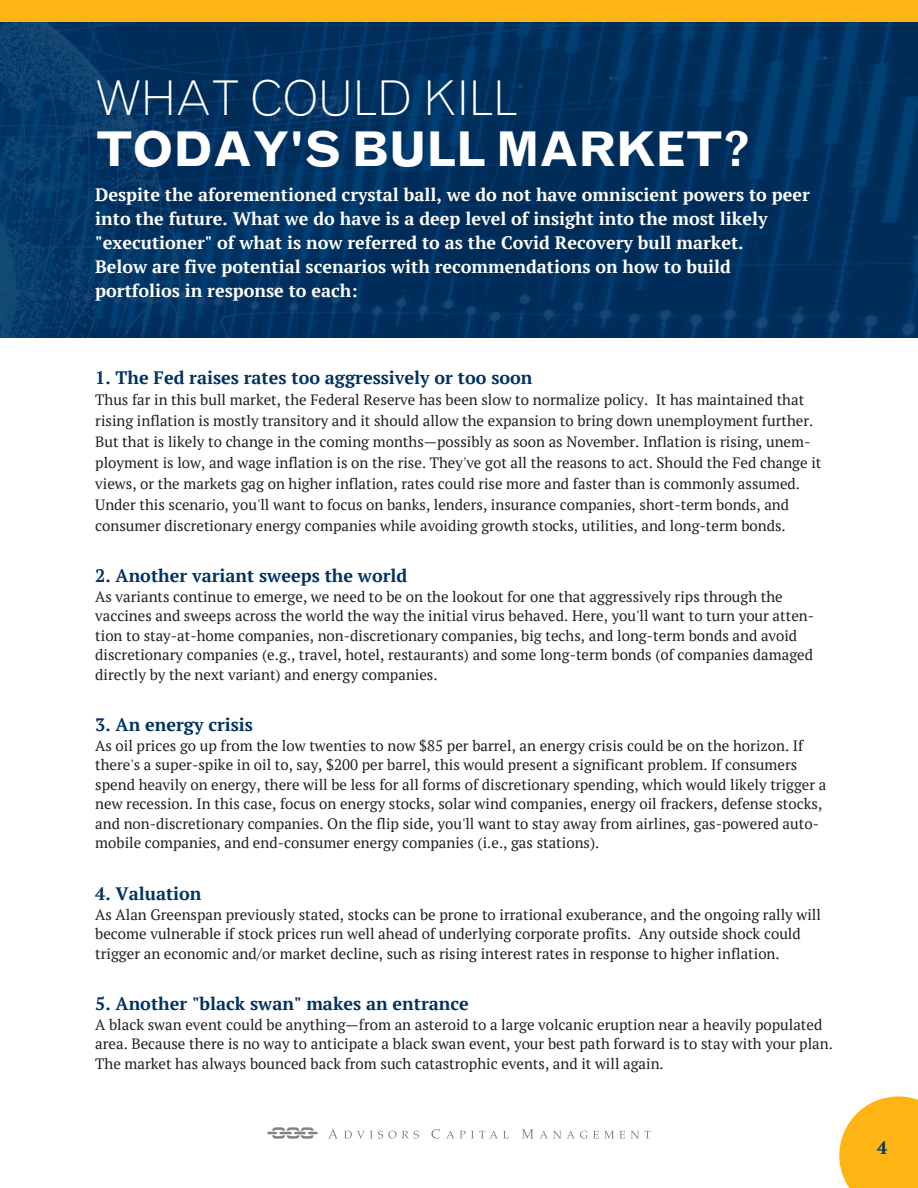
<style>
.page{position:relative;width:918px;height:1188px;background:#fff}
.page>*{position:absolute;margin:0;border:0;box-sizing:border-box;transform-origin:0 0}
.t1{font:700 48px "Grotesque MT Std";letter-spacing:-.025em;color:#fff}
.t2{font:300 48px "Grotesque MT Std";letter-spacing:-.025em;color:#fff}
.t3{font:700 18px/24px "PT Serif";color:#fff}
.t4{font:700 18px "PT Serif";color:#003262}
.t5{font:15px/19.5px "PT Serif";color:#231f20}
</style>
<div class="page">
<img style="left:0;top:22px;width:918px;height:315px">
<svg style="left:839px;top:1096px;width:79px;height:92px"></svg>
<svg style="left:329px;top:1129px;width:8px;height:9px"></svg>
<svg style="left:344px;top:1131px;width:75px;height:8px"></svg>
<svg style="left:431px;top:1129px;width:9px;height:10px"></svg>
<svg style="left:447px;top:1131px;width:7px;height:7px"></svg>
<svg style="left:460px;top:1131px;width:49px;height:7px"></svg>
<svg style="left:522px;top:1129px;width:12px;height:10px"></svg>
<svg style="left:540px;top:1131px;width:85px;height:8px"></svg>
<svg style="left:631px;top:1131px;width:20px;height:8px"></svg>
<svg style="left:267px;top:1127px;width:51px;height:12px"></svg>
<div style="left:0;top:0;width:918px;height:22px;background:#fcb515"></div>
<h1 class="t2" style="left:95px;top:69px;width:424px">WHAT COULD KILL</h1>
<h1 class="t1" style="left:95px;top:121px;width:657px">TODAY'S BULL MARKET?</h1>
<p class="t3" style="left:95px;top:183px;width:716px">Despite the aforementioned crystal ball, we do not have omniscient powers to peer into the future. What we do have is a deep level of insight into the most likely "executioner" of what is now referred to as the Covid Recovery bull market.<br>Below are five potential scenarios with recommendations on how to build portfolios in response to each:</p>
<p class="t4" style="left:95px;top:366px;width:439px">1. The Fed raises rates too aggressively or too soon</p>
<p class="t5" style="left:95px;top:389px;width:728px;line-height:21px">Thus far in this bull market, the Federal Reserve has been slow to normalize policy. It has maintained that rising inflation is mostly transitory and it should allow the expansion to bring down unemployment further.<br>But that is likely to change in the coming months—possibly as soon as November. Inflation is rising, unem&shy;ployment is low, and wage inflation is on the rise. They've got all the reasons to act. Should the Fed change it views, or the markets gag on higher inflation, rates could rise more and faster than is commonly assumed.<br>Under this scenario, you'll want to focus on banks, lenders, insurance companies, short-term bonds, and consumer discretionary energy companies while avoiding growth stocks, utilities, and long-term bonds.</p>
<p class="t4" style="left:95px;top:564px;width:313px">2. Another variant sweeps the world</p>
<p class="t5" style="left:95px;top:587px;width:720px">As variants continue to emerge, we need to be on the lookout for one that aggressively rips through the vaccines and sweeps across the world the way the initial virus behaved. Here, you'll want to turn your atten&shy;tion to stay-at-home companies, non-discretionary companies, big techs, and long-term bonds and avoid discretionary companies (e.g., travel, hotel, restaurants) and some long-term bonds (of companies damaged directly by the next variant) and energy companies.</p>
<p class="t4" style="left:95px;top:713px;width:159px">3. An energy crisis</p>
<p class="t5" style="left:95px;top:736px;width:733px">As oil prices go up from the low twenties to now $85 per barrel, an energy crisis could be on the horizon. If there's a super-spike in oil to, say, $200 per barrel, this would present a significant problem. If consumers spend heavily on energy, there will be less for all forms of discretionary spending, which would likely trigger a new recession. In this case, focus on energy stocks, solar wind companies, energy oil frackers, defense stocks, and non-discretionary companies. On the flip side, you'll want to stay away from airlines, gas-powered auto&shy;mobile companies, and end-consumer energy companies (i.e., gas stations).</p>
<p class="t4" style="left:95px;top:882px;width:108px">4. Valuation</p>
<p class="t5" style="left:95px;top:904px;width:727px">As Alan Greenspan previously stated, stocks can be prone to irrational exuberance, and the ongoing rally will become vulnerable if stock prices run well ahead of underlying corporate profits. Any outside shock could trigger an economic and/or market decline, such as rising interest rates in response to higher inflation.</p>
<p class="t4" style="left:95px;top:992px;width:375px">5. Another "black swan" makes an entrance</p>
<p class="t5" style="left:95px;top:1014px;width:739px">A black swan event could be anything—from an asteroid to a large volcanic eruption near a heavily populated area. Because there is no way to anticipate a black swan event, your best path forward is to stay with your plan.<br>The market has always bounced back from such catastrophic events, and it will again.</p>
<p class="t4" style="left:877px;top:1135px;width:12px">4</p>
</div>
